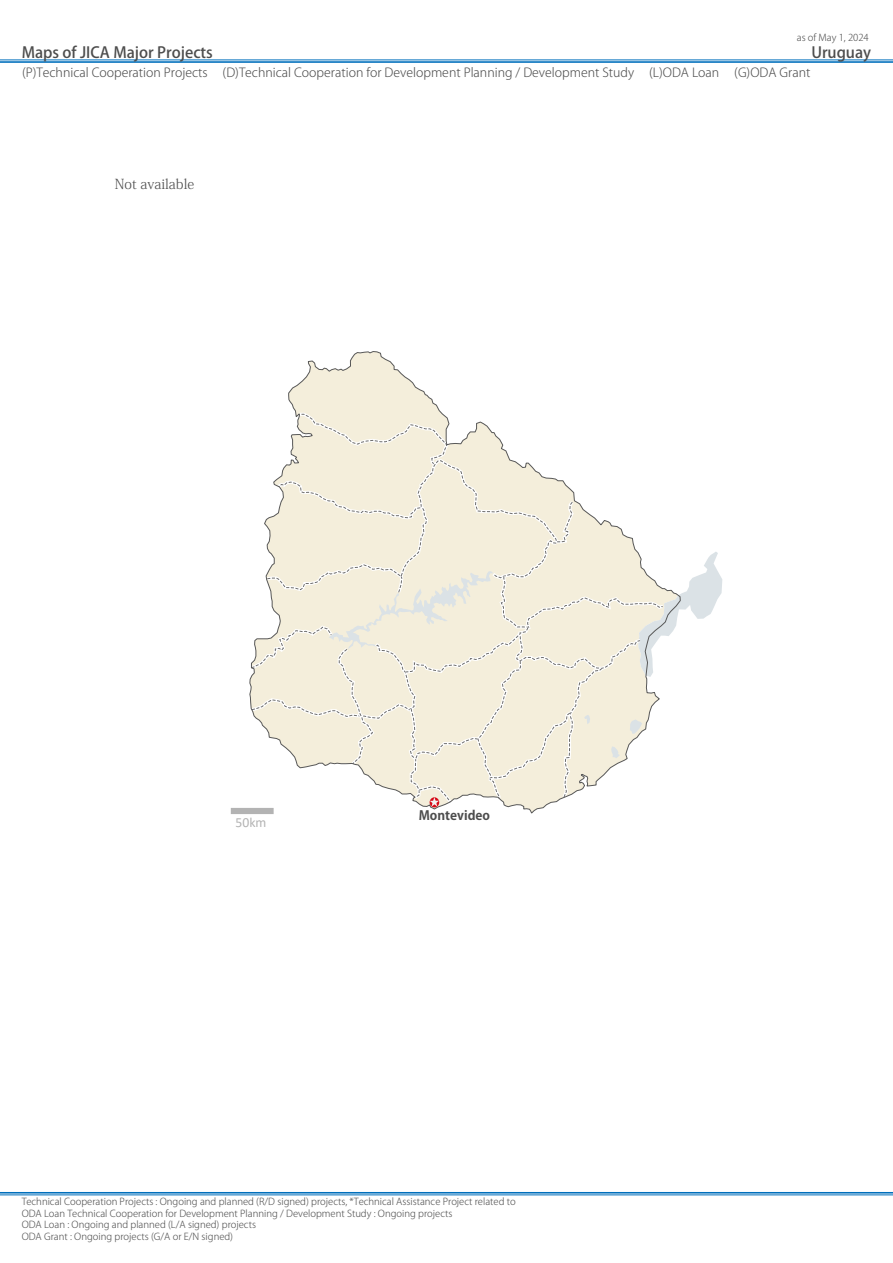
<style>
.page{position:relative;width:893px;height:1263px;background:#fff}
.page>*{position:absolute;margin:0;border:0;box-sizing:border-box;transform-origin:0 0}
.t1{font:500 15.3px "Koz Go Pro";color:#4d4d4d}
.t2{font:13.95px "Calibri";color:#b3b3b3}
.t3{font:300 13.8px "Koz Min Pro";color:#4d4d4d}
.t4{font:700 12.75px "Koz Go Pro";color:#4d4d4d}
.t5{font:300 12.45px "Koz Go Pro";color:#4d4d4d}
.t6{font:300 9.6px/11.7px "Koz Go Pro";color:#4d4d4d}
</style>
<div class="page">
<svg style="left:288px;top:351px;width:258px;height:463px"></svg>
<div style="left:231px;top:808px;width:43px;height:6px;background:#b3b3b3"></div>
<div style="left:430px;top:797px;width:9px;height:10px;background:#d70c18;border-radius:50%"></div>
<svg style="left:249px;top:410px;width:473px;height:396px"></svg>
<hr style="left:0;top:60px;width:893px;height:1px;background:#006fbc">
<hr style="left:0;top:61px;width:893px;height:2px;background:#006fbc">
<hr style="left:0;top:1192px;width:893px;height:1px;background:#006fbc">
<hr style="left:0;top:1194px;width:893px;height:1px;background:#006fbc">
<h1 class="t1" style="left:22px;top:42px;width:193px">Maps of JICA Major Projects</h1>
<p class="t6" style="left:797px;top:32px;width:73px">as of May 1, 2024</p>
<h1 class="t1" style="left:811px;top:42px;width:61px">Uruguay</h1>
<p class="t5" style="left:22px;top:64px;width:790px">(P)Technical Cooperation Projects (D)Technical Cooperation for Development Planning / Development Study (L)ODA Loan (G)ODA Grant</p>
<h3 class="t3" style="left:115px;top:175px;width:81px">Not available</h3>
<h2 class="t2" style="left:236px;top:812px;width:32px">50km</h2>
<h3 class="t4" style="left:419px;top:807px;width:73px">Montevideo</h3>
<p class="t6" style="left:22px;top:1196px;width:495px">Technical Cooperation Projects : Ongoing and planned (R/D signed) projects, *Technical Assistance Project related to ODA Loan Technical Cooperation for Development Planning / Development Study : Ongoing projects<br>ODA Loan : Ongoing and planned (L/A signed) projects<br>ODA Grant : Ongoing projects (G/A or E/N signed)</p>
</div>
